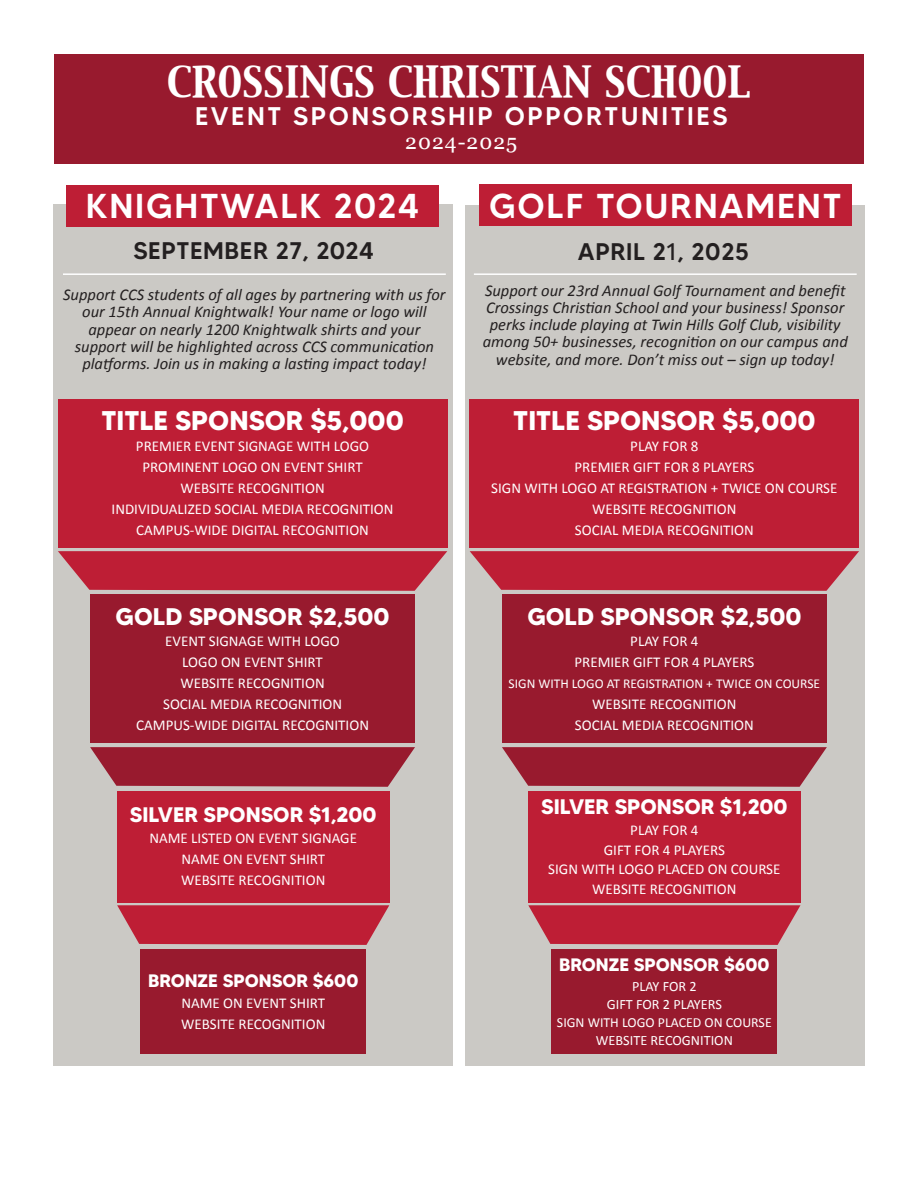
<style>
.page{position:relative;width:918px;height:1188px;background:#fff}
.page>*{position:absolute;margin:0;border:0;box-sizing:border-box;transform-origin:0 0}
.t1{font:37.5px "Capitals";color:#fff}
.t2{font:500 34.5px "MADETOMMY";letter-spacing:.05em;color:#fff}
.t3{font:700 27px "MADETOMMY";color:#fff}
.t4{font:500 25.5px "MADETOMMY";letter-spacing:.1em;color:#fff}
.t5{font:700 24px "MADETOMMY";color:#fff}
.t6{font:500 24px "MADETOMMY";letter-spacing:.025em;color:#231f20}
.t7{font:700 21px "MADETOMMY";color:#fff}
.t8{font:21px "Georgia";letter-spacing:.05em;color:#fff}
.t9{font:700 18px "MADETOMMY";color:#fff}
.t10{font:italic 16.5px/17.2px "Calibri";color:#231f20;text-align:center}
.t11{font:15px "Calibri";color:#fff}
.t12{font:14.25px "Calibri";color:#fff}
.t13{font:13.8px "Calibri";color:#fff}
.t14{font:13.5px "Calibri";color:#fff}
.s1{font-weight:400}
</style>
<div class="page">
<div style="left:53px;top:204px;width:400px;height:862px;background:#cbc9c5"></div>
<div style="left:67px;top:185px;width:372px;height:42px;background:#be1e35"></div>
<div style="left:58px;top:399px;width:389px;height:148px;background:#be1e35"></div>
<svg style="left:58px;top:551px;width:389px;height:40px;background:#bf2f43"></svg>
<div style="left:90px;top:595px;width:325px;height:148px;background:#981a2e"></div>
<svg style="left:90px;top:747px;width:325px;height:40px;background:#9d2b3d"></svg>
<div style="left:117px;top:791px;width:272px;height:111px;background:#be1e35"></div>
<svg style="left:117px;top:905px;width:272px;height:40px;background:#bf2f43"></svg>
<div style="left:141px;top:949px;width:225px;height:105px;background:#981a2e"></div>
<div style="left:465px;top:205px;width:400px;height:861px;background:#cbc9c5"></div>
<hr style="left:63px;top:273px;width:383px;height:2px;background:#fff">
<div style="left:479px;top:185px;width:372px;height:41px;background:#be1e35"></div>
<hr style="left:474px;top:273px;width:383px;height:2px;background:#fff">
<div style="left:470px;top:399px;width:389px;height:148px;background:#be1e35"></div>
<svg style="left:470px;top:551px;width:389px;height:40px;background:#bf2f43"></svg>
<div style="left:502px;top:595px;width:325px;height:148px;background:#981a2e"></div>
<svg style="left:502px;top:747px;width:325px;height:40px;background:#9d2b3d"></svg>
<div style="left:528px;top:791px;width:272px;height:111px;background:#be1e35"></div>
<svg style="left:528px;top:905px;width:272px;height:40px;background:#bf2f43"></svg>
<div style="left:552px;top:949px;width:225px;height:105px;background:#981a2e"></div>
<div style="left:54px;top:54px;width:810px;height:110px;background:#981a2e"></div>
<p class="t1" style="left:167px;top:56px;width:586px">CROSSINGS CHRISTIAN SCHOOL</p>
<p class="t4" style="left:195px;top:100px;width:534px">EVENT SPONSORSHIP OPPORTUNITIES</p>
<p class="t8" style="left:405px;top:126px;width:113px">2024-2025</p>
<p class="t2" style="left:86px;top:184px;width:335px">KNIGHTWALK 2024</p>
<p class="t6" style="left:133px;top:236px;width:242px">SEPTEMBER 27, 2024</p>
<p class="t10" style="left:63px;top:285px;width:384px">Support CCS students of all ages by partnering with us for our 15th Annual Knightwalk! Your name or logo will</p>
<p class="t10" style="left:75px;top:320px;width:361px">appear on nearly 1200 Knightwalk shirts and your support will be highlighted across CCS communication platforms. Join us in making a lasting impact today!</p>
<p class="t3" style="left:101px;top:404px;width:304px">TITLE SPONSOR $5,000</p>
<p class="t11" style="left:136px;top:436px;width:235px">PREMIER EVENT SIGNAGE WITH LOGO</p>
<p class="t11" style="left:142px;top:457px;width:222px">PROMINENT LOGO ON EVENT SHIRT</p>
<p class="t11" style="left:180px;top:478px;width:146px">WEBSITE RECOGNITION</p>
<p class="t11" style="left:112px;top:499px;width:283px">INDIVIDUALIZED SOCIAL MEDIA RECOGNITION</p>
<p class="t11" style="left:136px;top:520px;width:234px">CAMPUS-WIDE DIGITAL RECOGNITION</p>
<p class="t5" style="left:116px;top:602px;width:276px">GOLD SPONSOR $2,500</p>
<p class="t11" style="left:165px;top:630px;width:176px">EVENT SIGNAGE WITH LOGO</p>
<p class="t11" style="left:182px;top:651px;width:142px">LOGO ON EVENT SHIRT</p>
<p class="t11" style="left:180px;top:672px;width:146px">WEBSITE RECOGNITION</p>
<p class="t11" style="left:163px;top:693px;width:180px">SOCIAL MEDIA RECOGNITION</p>
<p class="t11" style="left:136px;top:714px;width:234px">CAMPUS-WIDE DIGITAL RECOGNITION</p>
<p class="t7" style="left:130px;top:802px;width:248px">SILVER SPONSOR $1,200</p>
<p class="t11" style="left:149px;top:828px;width:209px">NAME LISTED ON EVENT SIGNAGE</p>
<p class="t11" style="left:181px;top:849px;width:145px">NAME ON EVENT SHIRT</p>
<p class="t11" style="left:181px;top:870px;width:146px">WEBSITE RECOGNITION</p>
<p class="t9" style="left:148px;top:969px;width:212px">BRONZE SPONSOR $600</p>
<p class="t11" style="left:181px;top:992px;width:145px">NAME ON EVENT SHIRT</p>
<p class="t11" style="left:181px;top:1013px;width:146px">WEBSITE RECOGNITION</p>
<p class="t2" style="left:489px;top:184px;width:354px">GOLF TOURNAMENT</p>
<p class="t6" style="left:578px;top:236px;width:172px">APRIL 2<span class="s1">1</span>, 2025</p>
<p class="t10" style="left:483px;top:281px;width:367px">Support our 23rd Annual Golf Tournament and benefit Crossings Christian School and your business! Sponsor perks include playing at Twin Hills Golf Club, visibility among 50+ businesses, recognition on our campus and website, and more. Don’t miss out – sign up today!</p>
<p class="t3" style="left:513px;top:404px;width:304px">TITLE SPONSOR $5,000</p>
<p class="t11" style="left:630px;top:436px;width:70px">PLAY FOR 8</p>
<p class="t11" style="left:574px;top:457px;width:181px">PREMIER GIFT FOR 8 PLAYERS</p>
<p class="t11" style="left:491px;top:478px;width:348px">SIGN WITH LOGO AT REGISTRATION + TWICE ON COURSE</p>
<p class="t11" style="left:592px;top:499px;width:146px">WEBSITE RECOGNITION</p>
<p class="t11" style="left:575px;top:520px;width:180px">SOCIAL MEDIA RECOGNITION</p>
<p class="t5" style="left:527px;top:602px;width:276px">GOLD SPONSOR $2,500</p>
<p class="t11" style="left:630px;top:630px;width:70px">PLAY FOR 4</p>
<p class="t11" style="left:574px;top:651px;width:181px">PREMIER GIFT FOR 4 PLAYERS</p>
<p class="t14" style="left:509px;top:674px;width:313px">SIGN WITH LOGO AT REGISTRATION + TWICE ON COURSE</p>
<p class="t11" style="left:592px;top:693px;width:146px">WEBSITE RECOGNITION</p>
<p class="t11" style="left:575px;top:714px;width:180px">SOCIAL MEDIA RECOGNITION</p>
<p class="t7" style="left:541px;top:794px;width:248px">SILVER SPONSOR $1,200</p>
<p class="t11" style="left:630px;top:820px;width:70px">PLAY FOR 4</p>
<p class="t11" style="left:604px;top:839px;width:123px">GIFT FOR 4 PLAYERS</p>
<p class="t11" style="left:548px;top:859px;width:234px">SIGN WITH LOGO PLACED ON COURSE</p>
<p class="t11" style="left:592px;top:878px;width:146px">WEBSITE RECOGNITION</p>
<p class="t9" style="left:559px;top:953px;width:212px">BRONZE SPONSOR $600</p>
<p class="t12" style="left:632px;top:976px;width:66px">PLAY FOR 2</p>
<p class="t12" style="left:607px;top:994px;width:117px">GIFT FOR 2 PLAYERS</p>
<p class="t13" style="left:557px;top:1012px;width:216px">SIGN WITH LOGO PLACED ON COURSE</p>
<p class="t12" style="left:596px;top:1030px;width:139px">WEBSITE RECOGNITION</p>
</div>
